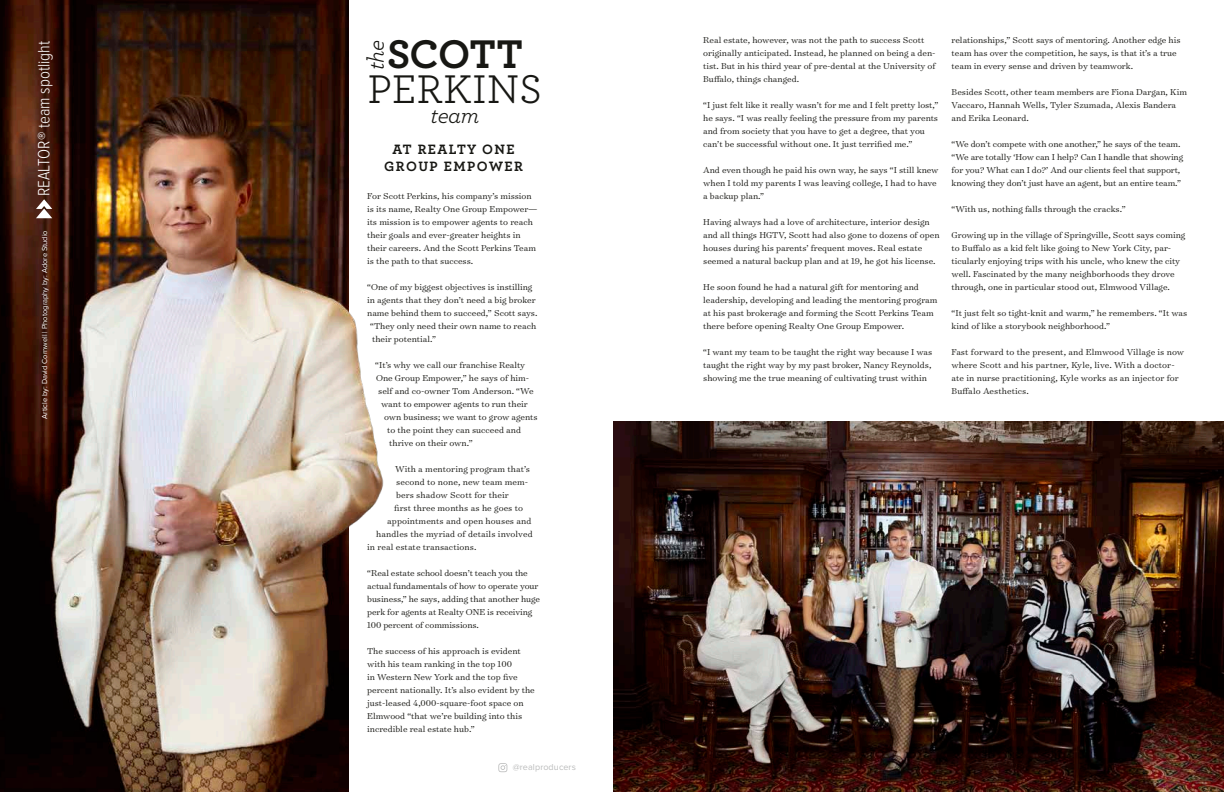
<style>
.page{position:relative;width:1224px;height:792px;background:#fff}
.page>*{position:absolute;margin:0;border:0;box-sizing:border-box;transform-origin:0 0}
.t1{font:42px "Archer Pro";color:#171713}
.t2{font:700 42px "Archer Pro";letter-spacing:-.015em;color:#171713}
.t3{font:italic 23.7px "Archer Pro";letter-spacing:-.025em;color:#171713}
.t4{font:300 17px "Proxima Nova Cond";color:#fff}
.t5{font:700 14.2px/17px "Archer Pro";letter-spacing:.1em;color:#171713;text-align:center}
.t6{font:300 9.8px/13px "Surveyor Text";color:#171713}
.t7{font:9px "Proxima Nova";letter-spacing:.01em;color:#bbbcbc}
.t8{font:7.5px "Proxima Nova";color:#fff}
</style>
<div class="page">
<svg style="left:498px;top:763px;width:9px;height:9px"></svg>
<img style="left:0;top:0;width:348px;height:792px">
<img style="left:292px;top:279px;width:92px;height:306px">
<img style="left:613px;top:422px;width:611px;height:370px">
<svg style="left:36px;top:199px;width:16px;height:19px"></svg>
<h3 class="t4" style="left:36px;top:196px;width:157px;rotate:-90deg">REALTOR® team spotlight</h3>
<p class="t8" style="left:40px;top:419px;width:190px;rotate:-90deg">Article by: David Cornwell | Photography by: Adore Studio</p>
<h2 class="t3" style="left:359px;top:70px;width:31px;rotate:-90deg">the</h2>
<h1 class="t2" style="left:387px;top:21px;width:137px">SCOTT</h1>
<h1 class="t1" style="left:368px;top:60px;width:176px">PERKINS</h1>
<h2 class="t3" style="left:431px;top:98px;width:50px">team</h2>
<h3 class="t5" style="left:384px;top:140px;width:141px">AT REALTY ONE<br>GROUP EMPOWER</h3>
<p class="t6" style="left:367px;top:189px;width:172px">For Scott Perkins, his company’s mission is its name, Realty One Group Empower— its mission is to empower agents to reach their goals and ever-greater heights in their careers. And the Scott Perkins Team is the path to that success.</p>
<p class="t6" style="left:367px;top:280px;width:167px">“One of my biggest objectives is instilling</p>
<p class="t6" style="left:367px;top:293px;width:170px">in agents that they don’t need a big broker</p>
<p class="t6" style="left:367px;top:306px;width:172px">name behind them to succeed,” Scott says.</p>
<p class="t6" style="left:370px;top:319px;width:168px">“They only need their own name to reach</p>
<p class="t6" style="left:372px;top:332px;width:65px">their potential.”</p>
<p class="t6" style="left:375px;top:358px;width:152px">“It’s why we call our franchise Realty</p>
<p class="t6" style="left:376px;top:371px;width:154px">One Group Empower,” he says of him-</p>
<p class="t6" style="left:378px;top:384px;width:157px">self and co-owner Tom Anderson. “We</p>
<p class="t6" style="left:381px;top:397px;width:148px">want to empower agents to run their</p>
<p class="t6" style="left:384px;top:410px;width:155px">own business; we want to grow agents</p>
<p class="t6" style="left:387px;top:423px;width:135px">to the point they can succeed and</p>
<p class="t6" style="left:389px;top:436px;width:85px">thrive on their own.”</p>
<p class="t6" style="left:395px;top:462px;width:136px">With a mentoring program that’s</p>
<p class="t6" style="left:396px;top:475px;width:134px">second to none, new team mem-</p>
<p class="t6" style="left:396px;top:488px;width:114px">bers shadow Scott for their</p>
<p class="t6" style="left:394px;top:501px;width:130px">first three months as he goes to</p>
<p class="t6" style="left:387px;top:514px;width:146px">appointments and open houses and</p>
<p class="t6" style="left:376px;top:527px;width:158px">handles the myriad of details involved</p>
<p class="t6" style="left:367px;top:540px;width:111px">in real estate transactions.</p>
<p class="t6" style="left:367px;top:566px;width:174px">“Real estate school doesn’t teach you the actual fundamentals of how to operate your business,” he says, adding that another huge perk for agents at Realty ONE is receiving 100 percent of commissions.</p>
<p class="t6" style="left:367px;top:644px;width:169px">The success of his approach is evident with his team ranking in the top 100<br>in Western New York and the top five percent nationally. It’s also evident by the just-leased 4,000-square-foot space on Elmwood “that we’re building into this incredible real estate hub.”</p>
<p class="t7" style="left:513px;top:762px;width:65px">@realproducers</p>
<p class="t6" style="left:703px;top:33px;width:234px">Real estate, however, was not the path to success Scott originally anticipated. Instead, he planned on being a den&shy;tist. But in his third year of pre-dental at the University of Buffalo, things changed.</p>
<p class="t6" style="left:703px;top:98px;width:237px">“I just felt like it really wasn’t for me and I felt pretty lost,” he says. “I was really feeling the pressure from my parents and from society that you have to get a degree, that you can’t be successful without one. It just terrified me.”</p>
<p class="t6" style="left:703px;top:163px;width:237px">And even though he paid his own way, he says “I still knew when I told my parents I was leaving college, I had to have a backup plan.”</p>
<p class="t6" style="left:703px;top:215px;width:238px">Having always had a love of architecture, interior design and all things HGTV, Scott had also gone to dozens of open houses during his parents’ frequent moves. Real estate seemed a natural backup plan and at 19, he got his license.</p>
<p class="t6" style="left:703px;top:280px;width:236px">He soon found he had a natural gift for mentoring and leadership, developing and leading the mentoring program at his past brokerage and forming the Scott Perkins Team there before opening Realty One Group Empower.</p>
<p class="t6" style="left:703px;top:345px;width:231px;text-align:justify">“I want my team to be taught the right way because I was taught the right way by my past broker, Nancy Reynolds, showing me the true meaning of cultivating trust within</p>
<p class="t6" style="left:952px;top:33px;width:231px">relationships,” Scott says of mentoring. Another edge his team has over the competition, he says, is that it’s a true team in every sense and driven by teamwork.</p>
<p class="t6" style="left:952px;top:85px;width:237px">Besides Scott, other team members are Fiona Dargan, Kim<br>Vaccaro, Hannah Wells, Tyler Szumada, Alexis Bandera and Erika Leonard.</p>
<p class="t6" style="left:952px;top:137px;width:233px">“We don’t compete with one another,” he says of the team. “We are totally ‘How can I help? Can I handle that showing for you? What can I do?’ And our clients feel that support, knowing they don’t just have an agent, but an entire team.”</p>
<p class="t6" style="left:952px;top:202px;width:176px">“With us, nothing falls through the cracks.”</p>
<p class="t6" style="left:952px;top:228px;width:235px">Growing up in the village of Springville, Scott says coming to Buffalo as a kid felt like going to New York City, par&shy;ticularly enjoying trips with his uncle, who knew the city well. Fascinated by the many neighborhoods they drove through, one in particular stood out, Elmwood Village.</p>
<p class="t6" style="left:952px;top:306px;width:237px">“It just felt so tight-knit and warm,” he remembers. “It was kind of like a storybook neighborhood.”</p>
<p class="t6" style="left:952px;top:345px;width:234px">Fast forward to the present, and Elmwood Village is now where Scott and his partner, Kyle, live. With a doctor&shy;ate in nurse practitioning, Kyle works as an injector for Buffalo Aesthetics.</p>
</div>
